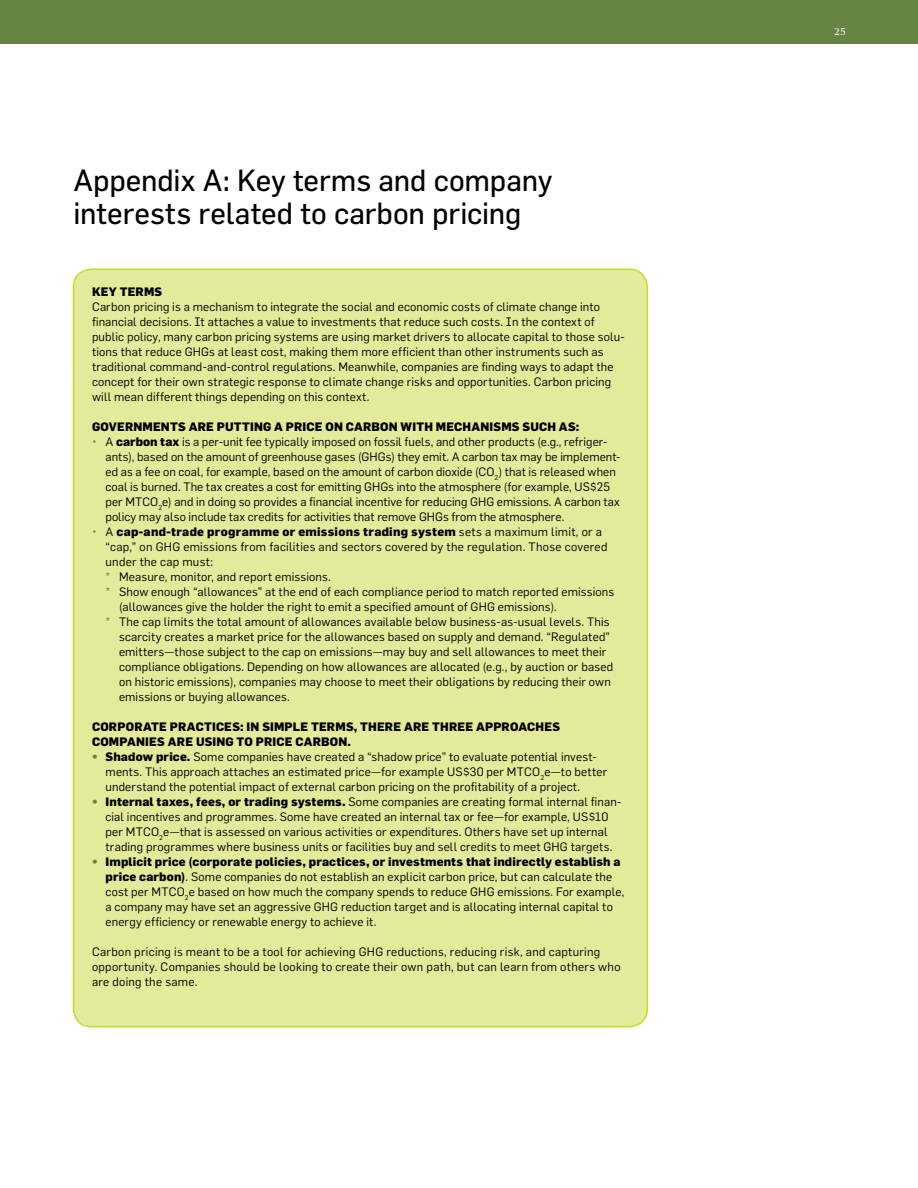
<style>
.page{position:relative;width:918px;height:1188px;background:#fff}
.page>*{position:absolute;margin:0;border:0;box-sizing:border-box;transform-origin:0 0}
.t1{font:30px/33px "Flama";color:#000}
.t2{font:12px/15px "Flama";letter-spacing:.015em;color:#000}
.t3{font:800 12px "Flama";letter-spacing:.02em;color:#000}
.t4{font:300 10.5px "Swift Com";color:#fff}
.s1{color:#678442}
.s2{font-weight:800}
.s3{font-weight:400;color:#678442}
.s4{font-weight:400}
.s5{font-weight:800;color:#678442}
</style>
<div class="page">
<div style="left:0;top:0;width:918px;height:43px;background:#678442"></div>
<div style="left:74px;top:269px;width:573px;height:758px;background:#e3ea9a;border-radius:18px"></div>
<h1 class="t1" style="left:74px;top:163px;width:480px">Appendix A: Key terms and company interests related to carbon pricing</h1>
<p class="t3" style="left:92px;top:284px;width:37px">Key Ter</p>
<p class="t3" style="left:144px;top:284px;width:20px">ms</p>
<p class="t2" style="left:92px;top:299px;width:534px">Carbon pricing is a mechanism to integrate the social and economic costs of climate change into financial decisions. It attaches a value to investments that reduce such costs. In the context of public policy, many carbon pricing systems are using market drivers to allocate capital to those solu&shy;tions that reduce GHGs at least cost, making them more efficient than other instruments such as traditional command-and-control regulations. Meanwhile, companies are finding ways to adapt the concept for their own strategic response to climate change risks and opportunities. Carbon pricing will mean different things depending on this context.</p>
<p class="t3" style="left:92px;top:419px;width:202px">Governments are putting a price</p>
<p class="t3" style="left:325px;top:419px;width:256px">on carbon with mechanisms such as:</p>
<p class="t2" style="left:106px;top:434px;width:516px;text-indent:-14px"><span class="s1">•</span> A <span class="s2">carbon tax</span> is a per-unit fee typically imposed on fossil fuels, and other products (e.g., refriger&shy;ants), based on the amount of greenhouse gases (GHGs) they emit. A carbon tax may be implement&shy;ed as a fee on coal, for example, based on the amount of carbon dioxide (CO<sub>2</sub>) that is released when coal is burned. The tax creates a cost for emitting GHGs into the atmosphere (for example, US$25 per MTCO<sub>2</sub>e) and in doing so provides a financial incentive for reducing GHG emissions. A carbon tax policy may also include tax credits for activities that remove GHGs from the atmosphere.</p>
<p class="t3" style="left:92px;top:524px;width:512px"><span class="s3">•</span> <span class="s4">A</span> cap-and-trade programme or emissions trading system <span class="s4">sets a maximum limit, or a</span></p>
<p class="t2" style="left:106px;top:539px;width:503px">“cap,” on GHG emissions from facilities and sectors covered by the regulation. Those covered</p>
<p class="t2" style="left:106px;top:554px;width:109px">under the cap must:</p>
<p class="t2" style="left:106px;top:569px;width:227px"><span class="s1">*</span> Measure, monitor, and report emissions.</p>
<p class="t2" style="left:106px;top:584px;width:510px"><span class="s1">*</span> Show enough “allowances” at the end of each compliance period to match reported emissions</p>
<p class="t2" style="left:119px;top:599px;width:439px">(allowances give the holder the right to emit a specified amount of GHG emissions).</p>
<p class="t2" style="left:106px;top:614px;width:506px"><span class="s1">*</span> The cap limits the total amount of allowances available below business-as-usual levels. This</p>
<p class="t2" style="left:119px;top:629px;width:493px">scarcity creates a market price for the allowances based on supply and demand. “Regulated”</p>
<p class="t2" style="left:119px;top:644px;width:489px">emitters—those subject to the cap on emissions—may buy and sell allowances to meet their</p>
<p class="t2" style="left:119px;top:659px;width:496px">compliance obligations. Depending on how allowances are allocated (e.g., by auction or based</p>
<p class="t2" style="left:119px;top:674px;width:493px">on historic emissions), companies may choose to meet their obligations by reducing their own</p>
<p class="t2" style="left:119px;top:689px;width:172px">emissions or buying allowances.</p>
<p class="t3" style="left:92px;top:719px;width:202px">Corporate practices: In simple</p>
<p class="t3" style="left:311px;top:719px;width:75px">terms, there</p>
<p class="t3" style="left:404px;top:719px;width:54px">are three</p>
<p class="t3" style="left:476px;top:719px;width:19px">appr</p>
<p class="t3" style="left:510px;top:719px;width:51px">oaches</p>
<p class="t3" style="left:92px;top:734px;width:172px">companies are using to price</p>
<p class="t3" style="left:296px;top:734px;width:57px">carbon.</p>
<p class="t2" style="left:106px;top:749px;width:503px;text-indent:-14px"><span class="s5">•</span> <span class="s2">Shadow price.</span> Some companies have created a “shadow price” to evaluate potential invest&shy;ments. This approach attaches an estimated price—for example US$30 per MTCO<sub>2</sub>e—to better understand the potential impact of external carbon pricing on the profitability of a project.</p>
<p class="t2" style="left:92px;top:794px;width:531px;text-align:center"><span class="s5">•</span> <span class="s2">Internal taxes, fees, or trading systems.</span> Some companies are creating formal internal finan&shy;cial incentives and programmes. Some have created an internal tax or fee—for example, US$10<br>per MTCO<sub>2</sub>e—that is assessed on various activities or expenditures. Others have set up internal trading programmes where business units or facilities buy and sell credits to meet GHG targets.</p>
<p class="t2" style="left:106px;top:854px;width:520px;text-indent:-13px"><span class="s5">•</span> <span class="s2">Implicit price (corporate policies, practices, or investments that indirectly establish a price carbon)</span>. Some companies do not establish an explicit carbon price, but can calculate the cost per MTCO<sub>2</sub>e based on how much the company spends to reduce GHG emissions. For example, a company may have set an aggressive GHG reduction target and is allocating internal capital to energy efficiency or renewable energy to achieve it.</p>
<p class="t2" style="left:92px;top:944px;width:530px">Carbon pricing is meant to be a tool for achieving GHG reductions, reducing risk, and capturing opportunity. Companies should be looking to create their own path, but can learn from others who are doing the same.</p>
<p class="t4" style="left:835px;top:25px;width:13px">25</p>
</div>
